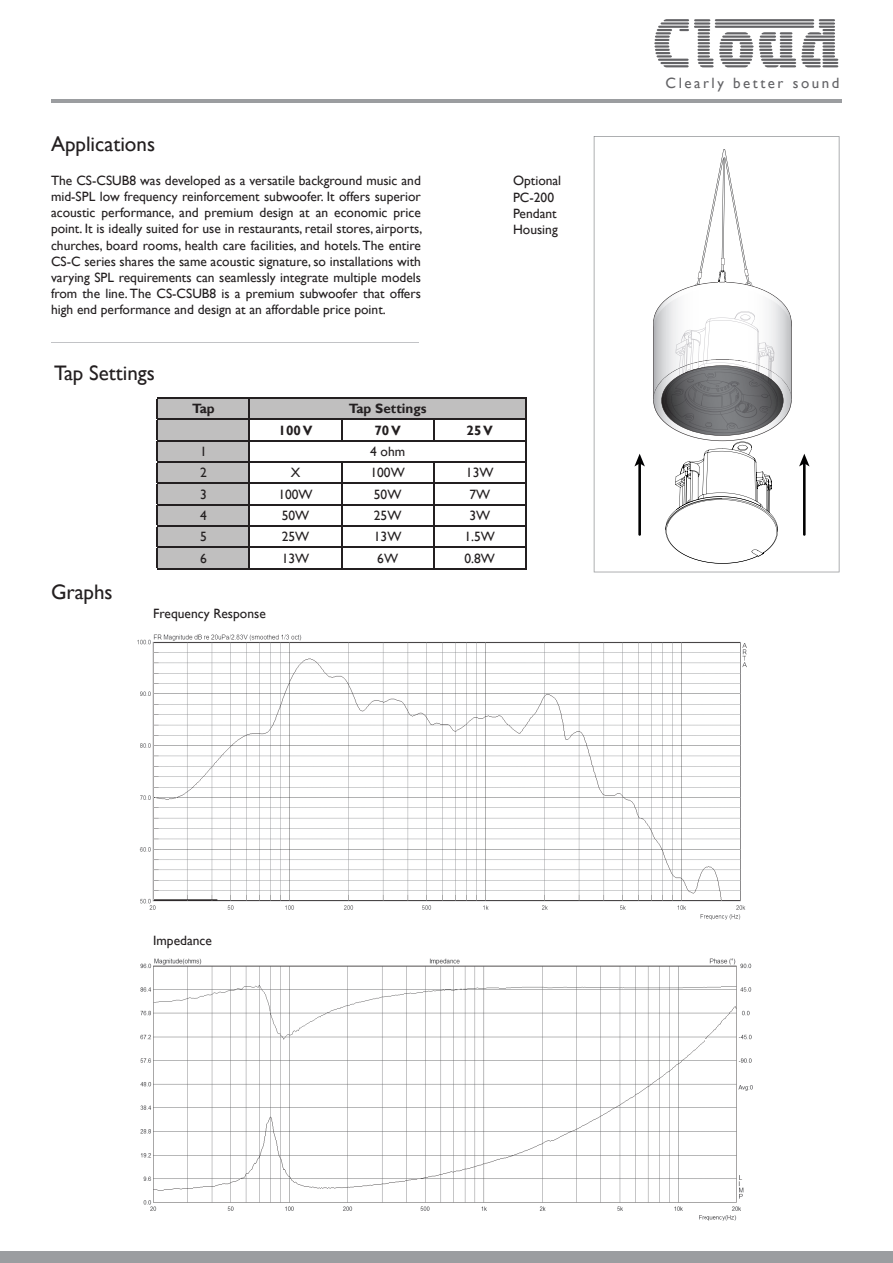
<style>
.page{position:relative;width:893px;height:1263px;background:#fff}
.page>*{position:absolute;margin:0;border:0;box-sizing:border-box;transform-origin:0 0}
.t1{font:21px "Gill Sans";color:#231f20}
.t2{font:15px "Gill Sans";letter-spacing:.17em;color:#636366}
.t3{font:13.5px/16.2px "Gill Sans";color:#231f20;text-align:justify}
.t4{font:700 13.5px "Gill Sans";color:#231f20}
</style>
<div class="page">
<hr style="left:715px;top:19px;width:99px;height:2px;background:#636366">
<hr style="left:715px;top:22px;width:99px;height:3px;background:#636366">
<hr style="left:715px;top:26px;width:99px;height:2px;background:#636366">
<hr style="left:740px;top:45px;width:14px;height:3px;background:#636366">
<svg style="left:654px;top:19px;width:99px;height:48px"></svg>
<svg style="left:759px;top:19px;width:79px;height:48px"></svg>
<hr style="left:51px;top:99px;width:791px;height:3px;background:#9b9da0">
<div style="left:0;top:1252px;width:893px;height:11px;background:#9b9da0"></div>
<svg style="left:158px;top:399px;width:367px;height:169px"></svg>
<hr style="left:157px;top:397px;width:92px;height:2px;background:#231f20">
<hr style="left:249px;top:397px;width:93px;height:2px;background:#231f20">
<hr style="left:342px;top:397px;width:92px;height:2px;background:#231f20">
<hr style="left:434px;top:397px;width:92px;height:2px;background:#231f20">
<hr style="left:157px;top:418px;width:92px;height:2px;background:#231f20">
<hr style="left:249px;top:418px;width:93px;height:2px;background:#231f20">
<hr style="left:342px;top:418px;width:92px;height:2px;background:#231f20">
<svg style="left:341px;top:420px;width:1px;height:20px"></svg>
<hr style="left:434px;top:418px;width:92px;height:2px;background:#231f20">
<svg style="left:433px;top:420px;width:1px;height:20px"></svg>
<hr style="left:157px;top:440px;width:92px;height:1px;background:#231f20">
<hr style="left:249px;top:440px;width:93px;height:1px;background:#231f20">
<hr style="left:342px;top:440px;width:92px;height:1px;background:#231f20">
<hr style="left:434px;top:440px;width:92px;height:1px;background:#231f20">
<hr style="left:157px;top:461px;width:92px;height:2px;background:#231f20">
<hr style="left:249px;top:461px;width:93px;height:2px;background:#231f20">
<hr style="left:342px;top:461px;width:92px;height:2px;background:#231f20">
<hr style="left:434px;top:461px;width:92px;height:2px;background:#231f20">
<hr style="left:157px;top:482px;width:92px;height:2px;background:#231f20">
<hr style="left:249px;top:482px;width:93px;height:2px;background:#231f20">
<hr style="left:342px;top:482px;width:92px;height:2px;background:#231f20">
<hr style="left:434px;top:482px;width:92px;height:2px;background:#231f20">
<hr style="left:157px;top:504px;width:92px;height:1px;background:#231f20">
<hr style="left:249px;top:504px;width:93px;height:1px;background:#231f20">
<hr style="left:342px;top:504px;width:92px;height:1px;background:#231f20">
<hr style="left:434px;top:504px;width:92px;height:1px;background:#231f20">
<hr style="left:157px;top:525px;width:92px;height:2px;background:#231f20">
<hr style="left:249px;top:525px;width:93px;height:2px;background:#231f20">
<hr style="left:342px;top:525px;width:92px;height:2px;background:#231f20">
<hr style="left:434px;top:525px;width:92px;height:2px;background:#231f20">
<hr style="left:157px;top:546px;width:92px;height:2px;background:#231f20">
<svg style="left:157px;top:399px;width:1px;height:169px"></svg>
<hr style="left:249px;top:546px;width:93px;height:2px;background:#231f20">
<svg style="left:249px;top:399px;width:1px;height:169px"></svg>
<hr style="left:342px;top:546px;width:92px;height:2px;background:#231f20">
<svg style="left:341px;top:463px;width:1px;height:105px"></svg>
<hr style="left:434px;top:546px;width:92px;height:2px;background:#231f20">
<svg style="left:433px;top:463px;width:1px;height:105px"></svg>
<svg style="left:525px;top:399px;width:1px;height:169px"></svg>
<hr style="left:157px;top:568px;width:92px;height:1px;background:#231f20">
<hr style="left:249px;top:568px;width:93px;height:1px;background:#231f20">
<hr style="left:342px;top:568px;width:92px;height:1px;background:#231f20">
<hr style="left:434px;top:568px;width:92px;height:1px;background:#231f20">
<hr style="left:51px;top:342px;width:367px;height:1px;background:#c2c3c6">
<img style="left:137px;top:634px;width:610px;height:286px">
<div style="left:137px;top:912px;width:104px;height:19px;background:#fff"></div>
<img style="left:140px;top:958px;width:613px;height:263px">
<div style="left:135px;top:1213px;width:135px;height:14px;background:#fff"></div>
<svg style="left:594px;top:136px;width:245px;height:436px"></svg>
<svg style="left:653px;top:149px;width:139px;height:415px"></svg>
<hr style="left:638px;top:461px;width:3px;height:75px;background:#000001">
<svg style="left:634px;top:454px;width:11px;height:12px"></svg>
<hr style="left:803px;top:461px;width:3px;height:75px;background:#000001">
<svg style="left:799px;top:454px;width:10px;height:12px"></svg>
<img style="left:694px;top:270px;width:50px;height:93px">
<img style="left:653px;top:363px;width:41px;height:37px">
<img style="left:744px;top:361px;width:48px;height:39px">
<h1 class="t1" style="left:51px;top:131px;width:106px">Applications</h1>
<p class="t3" style="left:51px;top:172px;width:373px">The CS-CSUB8 was developed as a versatile background music and mid-SPL low frequency reinforcement subwoofer. It offers superior acoustic performance, and premium design at an economic price point. It is ideally suited for use in restaurants, retail stores, airports, churches, board rooms, health care facilities, and hotels. The entire CS-C series shares the same acoustic signature, so installations with varying SPL requirements can seamlessly integrate multiple models from the line. The CS-CSUB8 is a premium subwoofer that offers high end performance and design at an affordable price point.</p>
<p class="t3" style="left:513px;top:173px;width:50px;text-align:left">Optional<br>PC-200<br>Pendant<br>Housing</p>
<h1 class="t1" style="left:54px;top:360px;width:102px">Tap Settings</h1>
<h1 class="t1" style="left:51px;top:579px;width:63px">Graphs</h1>
<p class="t4" style="left:192px;top:401px;width:24px">Tap</p>
<p class="t4" style="left:349px;top:401px;width:79px">Tap Settings</p>
<p class="t4" style="left:279px;top:422px;width:35px">100 V</p>
<p class="t4" style="left:374px;top:422px;width:28px">70 V</p>
<p class="t4" style="left:467px;top:422px;width:28px">25 V</p>
<p class="t3" style="left:200px;top:443px;width:8px">1</p>
<p class="t3" style="left:370px;top:443px;width:37px">4 ohm</p>
<p class="t3" style="left:200px;top:465px;width:8px">2</p>
<p class="t3" style="left:291px;top:465px;width:11px">X</p>
<p class="t3" style="left:370px;top:465px;width:36px">100W</p>
<p class="t3" style="left:466px;top:465px;width:29px">13W</p>
<p class="t3" style="left:200px;top:486px;width:8px">3</p>
<p class="t3" style="left:278px;top:486px;width:36px">100W</p>
<p class="t3" style="left:374px;top:486px;width:29px">50W</p>
<p class="t3" style="left:469px;top:486px;width:22px">7W</p>
<p class="t3" style="left:200px;top:507px;width:8px">4</p>
<p class="t3" style="left:282px;top:507px;width:29px">50W</p>
<p class="t3" style="left:374px;top:507px;width:29px">25W</p>
<p class="t3" style="left:469px;top:507px;width:22px">3W</p>
<p class="t3" style="left:200px;top:529px;width:8px">5</p>
<p class="t3" style="left:282px;top:529px;width:29px">25W</p>
<p class="t3" style="left:374px;top:529px;width:29px">13W</p>
<p class="t3" style="left:464px;top:529px;width:32px">1.5W</p>
<p class="t3" style="left:200px;top:550px;width:8px">6</p>
<p class="t3" style="left:282px;top:550px;width:29px">13W</p>
<p class="t3" style="left:377px;top:550px;width:22px">6W</p>
<p class="t3" style="left:464px;top:550px;width:32px">0.8W</p>
<p class="t3" style="left:153px;top:605px;width:114px">Frequency Response</p>
<p class="t2" style="left:666px;top:74px;width:175px">Clearly better sound</p>
<p class="t3" style="left:153px;top:932px;width:60px">Impedance</p>
</div>
